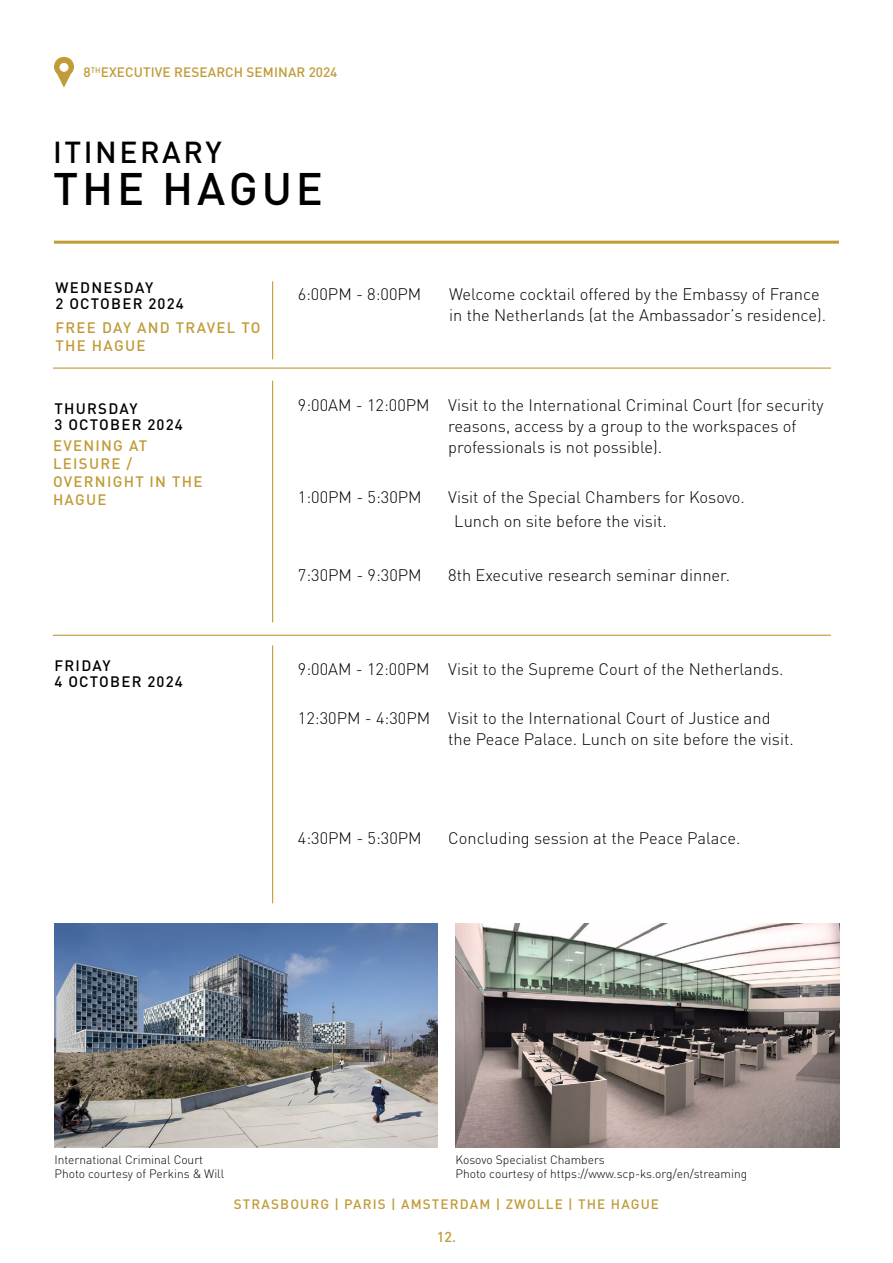
<style>
.page{position:relative;width:893px;height:1263px;background:#fff}
.page>*{position:absolute;margin:0;border:0;box-sizing:border-box;transform-origin:0 0}
.t1{font:500 45px "DINOT";letter-spacing:.085em;color:#000}
.t2{font:500 30px "DINOT";letter-spacing:.085em;color:#000}
.t3{font:300 16.5px/21px "DINOT";color:#000}
.t4{font:500 15px/18px "DINOT";letter-spacing:.085em;color:#c09b37}
.t5{font:500 15px/16.5px "DINOT";letter-spacing:.08em;color:#000}
.t6{font:500 14.25px "DINOT";color:#c09b37}
.t7{font:500 13.5px "DINOT";letter-spacing:.075em;color:#c09b37}
.t8{font:500 13.5px "DINOT";letter-spacing:.01em;color:#c09b37}
.t9{font:300 12px/14.4px "DINOT";color:#000}
</style>
<div class="page">
<hr style="left:54px;top:241px;width:785px;height:3px;background:#c09b37">
<svg style="left:54px;top:57px;width:20px;height:31px"></svg>
<div style="left:60px;top:63px;width:8px;height:9px;background:#fff;border-radius:50%"></div>
<hr style="left:272px;top:381px;width:1px;height:241px;background:#c09b37">
<img style="left:54px;top:924px;width:383px;height:223px">
<img style="left:455px;top:924px;width:385px;height:223px">
<hr style="left:272px;top:645px;width:1px;height:258px;background:#c09b37">
<hr style="left:53px;top:635px;width:778px;height:1px;background:#c09b37">
<hr style="left:272px;top:281px;width:1px;height:78px;background:#c09b37">
<hr style="left:53px;top:367px;width:778px;height:2px;background:#c09b37">
<p class="t8" style="left:83px;top:62px;width:256px">8<sup>TH</sup>EXECUTIVE RESEARCH SEMINAR 2024</p>
<h2 class="t2" style="left:53px;top:129px;width:170px">ITINERARY</h2>
<h1 class="t1" style="left:53px;top:154px;width:271px">THE HAGUE</h1>
<p class="t5" style="left:55px;top:278px;width:130px">WEDNESDAY<br>2 OCTOBER 2024</p>
<p class="t4" style="left:55px;top:317px;width:207px">FREE DAY AND TRAVEL TO<br>THE HAGUE</p>
<p class="t3" style="left:298px;top:282px;width:125px">6:00PM - 8:00PM</p>
<p class="t3" style="left:449px;top:282px;width:378px">Welcome cocktail offered by the Embassy of France in the Netherlands (at the Ambassador’s residence).</p>
<p class="t5" style="left:54px;top:399px;width:130px">THURSDAY<br>3 OCTOBER 2024</p>
<p class="t3" style="left:448px;top:394px;width:377px;text-indent:-150px">9:00AM - 12:00PM Visit to the International Criminal Court (for security reasons, access by a group to the workspaces of professionals is not possible).</p>
<p class="t3" style="left:298px;top:485px;width:125px">1:00PM - 5:30PM</p>
<p class="t3" style="left:454px;top:483px;width:292px;line-height:24.6px;text-indent:-6px">Visit of the Special Chambers for Kosovo.<br>Lunch on site before the visit.</p>
<p class="t4" style="left:53px;top:436px;width:151px">EVENING AT<br>LEISURE /<br>OVERNIGHT IN THE<br>HAGUE</p>
<p class="t3" style="left:298px;top:563px;width:125px">7:30PM - 9:30PM</p>
<p class="t3" style="left:448px;top:563px;width:283px">8th Executive research seminar dinner.</p>
<p class="t5" style="left:54px;top:656px;width:130px">FRIDAY<br>4 OCTOBER 2024</p>
<p class="t3" style="left:298px;top:657px;width:487px">9:00AM - 12:00PM Visit to the Supreme Court of the Netherlands.</p>
<p class="t3" style="left:448px;top:707px;width:347px;text-indent:-150px">12:30PM - 4:30PM Visit to the International Court of Justice and the Peace Palace. Lunch on site before the visit.</p>
<p class="t3" style="left:298px;top:826px;width:125px">4:30PM - 5:30PM</p>
<p class="t3" style="left:448px;top:826px;width:294px">Concluding session at the Peace Palace.</p>
<p class="t9" style="left:54px;top:1152px;width:171px">International Criminal Court<br>Photo courtesy of Perkins &amp; Will</p>
<p class="t9" style="left:455px;top:1152px;width:293px">Kosovo Specialist Chambers<br>Photo courtesy of https://www.scp-ks.org/en/streaming</p>
<p class="t7" style="left:234px;top:1194px;width:427px">STRASBOURG | PARIS | AMSTERDAM | ZWOLLE | THE HAGUE</p>
<p class="t6" style="left:437px;top:1226px;width:21px">12.</p>
</div>
